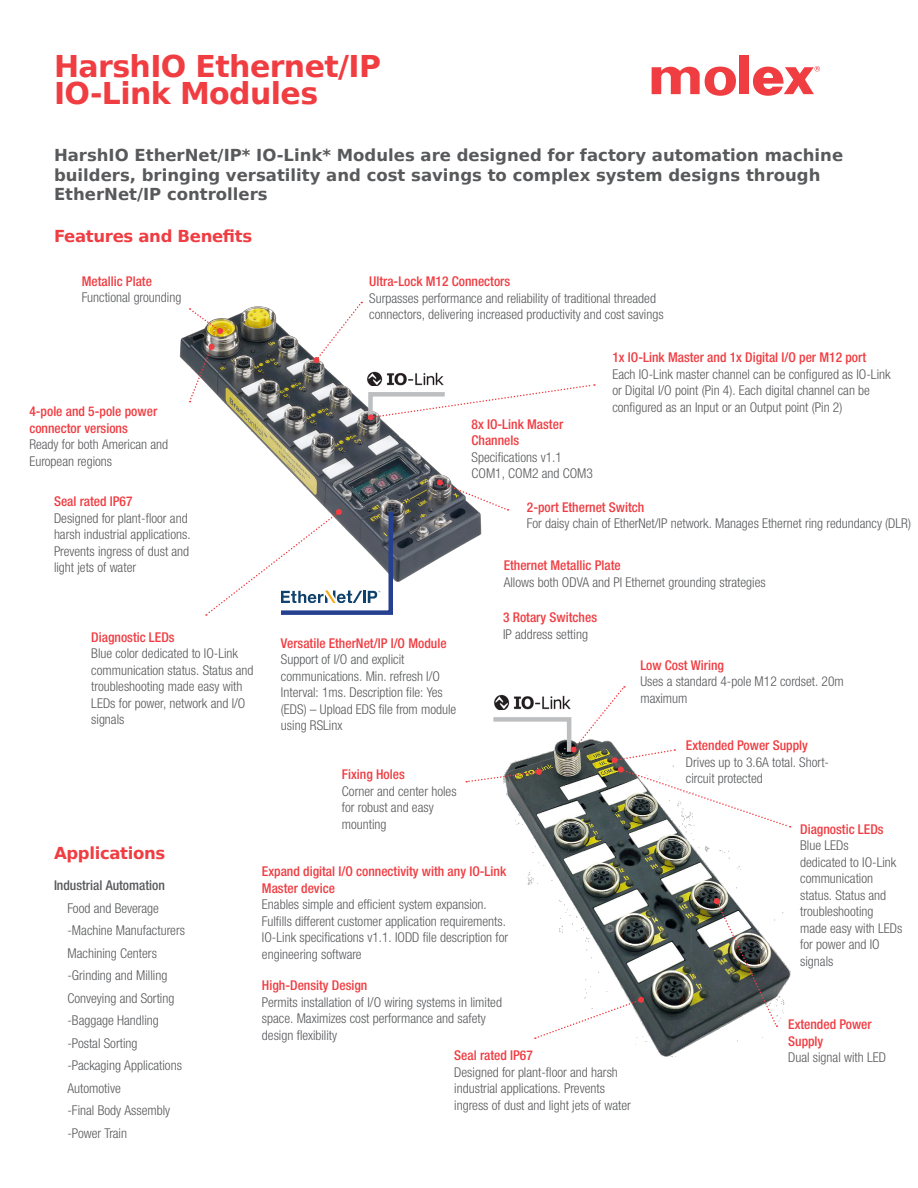
<style>
.page{position:relative;width:918px;height:1188px;background:#fff}
.page>*{position:absolute;margin:0;border:0;box-sizing:border-box;transform-origin:0 0}
.Major_Head{font:700 30px/27px "Bitstream Vera Sans";letter-spacing:-.02em;color:#ef3d42}
.body_text{font:700 16.5px/19.5px "Bitstream Vera Sans";color:#58595b}
.t1{font:700 16.5px "Bitstream Vera Sans";letter-spacing:-.02em;color:#ef3d42}
.Subheads{font:300 condensed 13.5px/16.5px "Helvetica Neue LTW1 G";color:#58595b}
.body_text-2{font:300 condensed 13.5px "Helvetica Neue LTW1 G";color:#58595b}
.Subheads-2{font:500 condensed 13.5px/16.5px "Helvetica Neue LTW1 G";color:#ef3d42}
.body_text-3{font:500 condensed 13.5px "Helvetica Neue LTW1 G";color:#58595b}
.s1{font-weight:500;color:#ef3d42}
.s2{font-weight:300;color:#58595b}
</style>
<div class="page">
<div style="left:739px;top:56px;width:10px;height:38px;background:#ef3d42"></div>
<svg style="left:652px;top:66px;width:84px;height:30px"></svg>
<svg style="left:753px;top:66px;width:67px;height:30px"></svg>
<img style="left:179px;top:301px;width:303px;height:281px">
<img style="left:527px;top:828px;width:264px;height:229px">
<img style="left:367px;top:370px;width:78px;height:14px">
<svg style="left:313px;top:302px;width:49px;height:61px"></svg>
<svg style="left:437px;top:479px;width:72px;height:32px"></svg>
<svg style="left:366px;top:384px;width:229px;height:40px"></svg>
<svg style="left:189px;top:308px;width:34px;height:26px"></svg>
<svg style="left:188px;top:344px;width:27px;height:58px"></svg>
<svg style="left:205px;top:508px;width:190px;height:108px"></svg>
<svg style="left:466px;top:686px;width:325px;height:142px"></svg>
<svg style="left:714px;top:898px;width:64px;height:129px"></svg>
<svg style="left:534px;top:997px;width:110px;height:43px"></svg>
<p class="Major_Head" style="left:54px;top:53px;width:329px">HarshIO Ethernet/IP<br>IO-Link Modules</p>
<p class="body_text" style="left:54px;top:146px;width:791px">HarshIO EtherNet/IP* IO-Link* Modules are designed for factory automation machine builders, bringing versatility and cost savings to complex system designs through<br>EtherNet/IP controllers</p>
<p class="t1" style="left:54px;top:226px;width:200px">Features and Benefits</p>
<p class="Subheads" style="left:82px;top:273px;width:101px"><span class="s1">Metallic Plate<br></span>Functional grounding</p>
<p class="Subheads" style="left:29px;top:403px;width:140px"><span class="s1">4-pole and 5-pole power connector versions<br></span>Ready for both American and<br>European regions</p>
<p class="Subheads" style="left:54px;top:494px;width:138px"><span class="s1">Seal rated IP67<br></span>Designed for plant-floor and harsh industrial applications.<br>Prevents ingress of dust and light jets of water</p>
<p class="Subheads" style="left:369px;top:273px;width:296px"><span class="s1">Ultra-Lock M12 Connectors<br></span>Surpasses performance and reliability of traditional threaded connectors, delivering increased productivity and cost savings</p>
<p class="Subheads" style="left:612px;top:349px;width:280px"><span class="s1">1x IO-Link Master and 1x Digital I/O per M12 port </span>Each IO-Link master channel can be configured as IO-Link or Digital I/O point (Pin 4). Each digital channel can be configured as an Input or an Output point (Pin 2)</p>
<p class="Subheads" style="left:472px;top:416px;width:123px"><span class="s1">8x IO-Link Master<br>Channels<br></span>Specifications v1.1<br>COM1, COM2 and COM3</p>
<p class="Subheads" style="left:527px;top:499px;width:386px"><span class="s1">2-port Ethernet Switch<br></span>For daisy chain of EtherNet/IP network. Manages Ethernet ring redundancy (DLR)</p>
<p class="Subheads" style="left:504px;top:557px;width:263px"><span class="s1">Ethernet Metallic Plate<br></span>Allows both ODVA and PI Ethernet grounding strategies</p>
<p class="Subheads" style="left:91px;top:629px;width:164px"><span class="s1">Diagnostic LEDs<br></span>Blue color dedicated to IO-Link communication status. Status and troubleshooting made easy with<br>LEDs for power, network and I/O signals</p>
<p class="Subheads" style="left:281px;top:635px;width:177px"><span class="s1">Versatile EtherNet/IP I/O Module<br></span>Support of I/O and explicit communications. Min. refresh I/O<br>Interval: 1ms. Description file: Yes (EDS) – Upload EDS file from module using RSLinx</p>
<p class="Subheads" style="left:503px;top:609px;width:96px"><span class="s1">3 Rotary Switches<br></span>IP address setting</p>
<p class="t1" style="left:54px;top:844px;width:113px">Applications</p>
<p class="body_text-3" style="left:54px;top:877px;width:112px">Industrial Automation</p>
<p class="body_text-2" style="left:68px;top:900px;width:93px">Food and Beverage</p>
<p class="body_text-2" style="left:68px;top:922px;width:119px">-Machine Manufacturers</p>
<p class="body_text-2" style="left:68px;top:945px;width:91px">Machining Centers</p>
<p class="body_text-2" style="left:68px;top:967px;width:101px">-Grinding and Milling</p>
<p class="body_text-2" style="left:68px;top:990px;width:108px">Conveying and Sorting</p>
<p class="body_text-2" style="left:68px;top:1012px;width:93px">-Baggage Handling</p>
<p class="body_text-2" style="left:68px;top:1035px;width:72px">-Postal Sorting</p>
<p class="body_text-2" style="left:68px;top:1057px;width:116px">-Packaging Applications</p>
<p class="body_text-2" style="left:68px;top:1080px;width:55px">Automotive</p>
<p class="body_text-2" style="left:68px;top:1102px;width:104px">-Final Body Assembly</p>
<p class="body_text-2" style="left:68px;top:1125px;width:61px">-Power Train</p>
<p class="Subheads" style="left:342px;top:766px;width:116px"><span class="s1">Fixing Holes<br></span>Corner and center holes for robust and easy mounting</p>
<p class="Subheads" style="left:262px;top:864px;width:248px"><span class="s1">Expand digital I/O connectivity with any IO-Link Master device<br></span>Enables simple and efficient system expansion.<br>Fulfills different customer application requirements.<br>IO-Link specifications v1.1. IODD file description for engineering software</p>
<p class="Subheads" style="left:262px;top:977px;width:242px"><span class="s1">High-Density Design<br></span>Permits installation of I/O wiring systems in limited space. Maximizes cost performance and safety design flexibility</p>
<p class="Subheads" style="left:454px;top:1047px;width:178px"><span class="s1">Seal rated IP67<br></span>Designed for plant-floor and harsh industrial applications. Prevents ingress of dust and light jets of water</p>
<p class="Subheads" style="left:640px;top:657px;width:205px"><span class="s1">Low Cost Wiring<br></span>Uses a standard 4-pole M12 cordset. 20m maximum</p>
<p class="Subheads" style="left:686px;top:737px;width:145px"><span class="s1">Extended Power Supply<br></span>Drives up to 3.6A total. Short&shy;circuit protected</p>
<p class="Subheads" style="left:800px;top:821px;width:104px"><span class="s1">Diagnostic LEDs<br></span>Blue LEDs<br>dedicated to IO-Link communication status. Status and troubleshooting made easy with LEDs for power and IO signals</p>
<p class="Subheads-2" style="left:788px;top:1016px;width:99px">Extended Power<br>Supply<br><span class="s2">Dual signal with LED</span></p>
</div>
